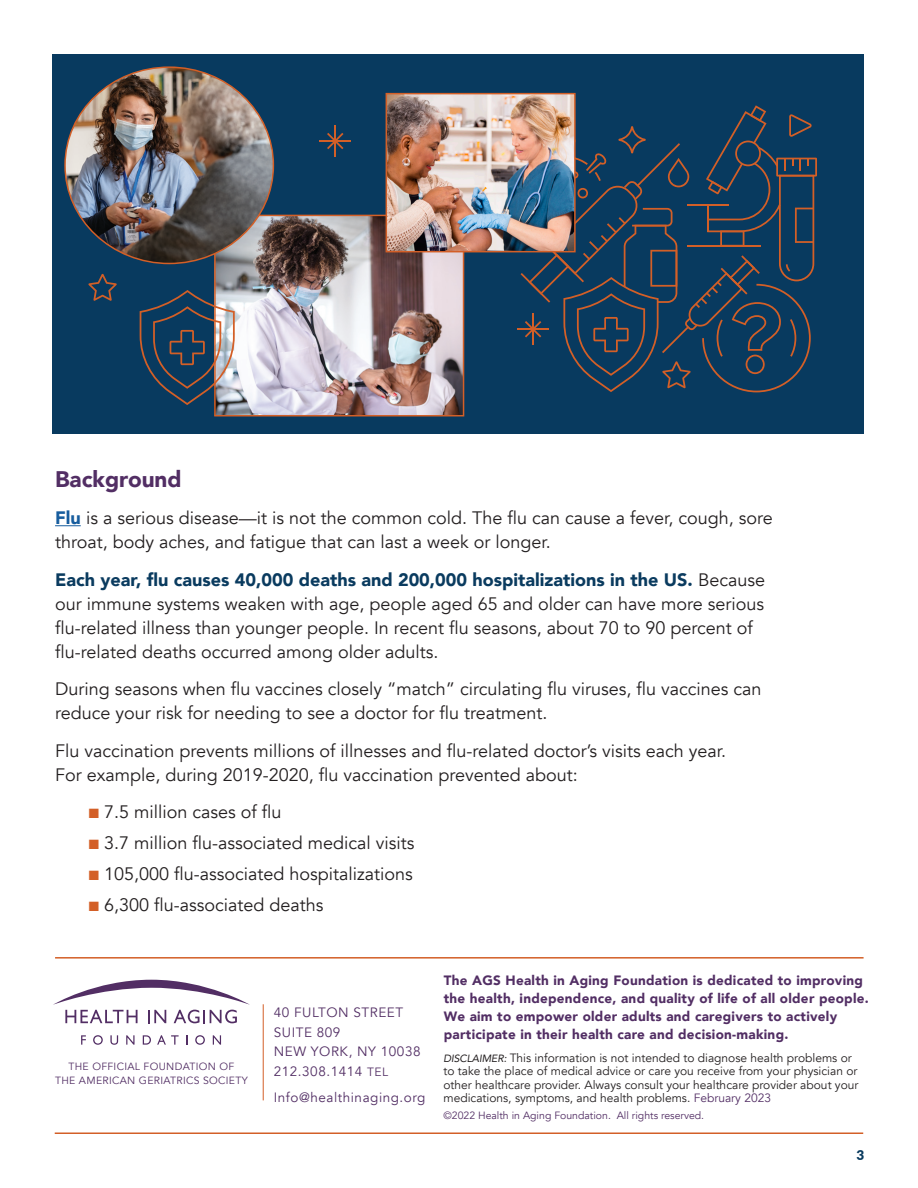
<style>
.page{position:relative;width:918px;height:1188px;background:#fff}
.page>*{position:absolute;margin:0;border:0;box-sizing:border-box;transform-origin:0 0}
.t1{font:900 22.5px "Avenir";color:#522e64}
.t2{font:18px/24px "Avenir";color:#231f20}
.t3{font:900 13.5px/18px "Avenir";letter-spacing:.02em;color:#522e64}
.t4{font:13.5px/19.5px "Avenir";letter-spacing:.04em;color:#522e64}
.t5{font:900 13.5px "Lato";color:#0a3b5f}
.t6{font:12px/13.5px "Avenir";color:#231f20}
.t7{font:10.5px/14.4px "Avenir";letter-spacing:.03em;color:#522e64;text-align:center}
.t8{font:10.5px "Avenir";color:#522e64}
.s1{font-weight:900;color:#175d9e}
.s2{font-weight:900;color:#0a3b5f}
.s3{color:#d35f27}
.s4{font-size:12px}
.s5{font-style:italic;font-size:10.5px}
.s6{color:#522e64}
</style>
<div class="page">
<svg style="left:55px;top:525px;width:26px;height:1px"></svg>
<svg style="left:81px;top:1035px;width:5px;height:10px"></svg>
<svg style="left:93px;top:1035px;width:10px;height:10px"></svg>
<svg style="left:110px;top:1035px;width:8px;height:10px"></svg>
<svg style="left:126px;top:1035px;width:9px;height:10px"></svg>
<svg style="left:143px;top:1035px;width:8px;height:10px"></svg>
<svg style="left:157px;top:1035px;width:22px;height:10px"></svg>
<svg style="left:195px;top:1035px;width:10px;height:10px"></svg>
<svg style="left:213px;top:1035px;width:8px;height:10px"></svg>
<svg style="left:53px;top:980px;width:197px;height:43px"></svg>
<hr style="left:55px;top:1132px;width:808px;height:2px;background:#d35f27">
<hr style="left:263px;top:1004px;width:1px;height:96px;background:#d35f27">
<div style="left:53px;top:54px;width:811px;height:380px;background:#083a5f"></div>
<svg style="left:506px;top:105px;width:311px;height:287px"></svg>
<img style="left:217px;top:218px;width:244px;height:195px">
<div style="left:214px;top:215px;width:250px;height:201px;border:2px solid #d35f27"></div>
<img style="left:65px;top:68px;width:208px;height:196px">
<svg style="left:140px;top:290px;width:95px;height:115px"></svg>
<hr style="left:334px;top:125px;width:2px;height:32px;background:#d35f27">
<hr style="left:320px;top:140px;width:31px;height:2px;background:#d35f27">
<svg style="left:327px;top:133px;width:16px;height:16px"></svg>
<svg style="left:88px;top:274px;width:29px;height:27px"></svg>
<img style="left:389px;top:96px;width:184px;height:153px">
<div style="left:386px;top:93px;width:190px;height:159px;border:2px solid #d35f27"></div>
<hr style="left:55px;top:957px;width:809px;height:2px;background:#d35f27">
<p class="t1" style="left:55px;top:460px;width:128px">Background</p>
<p class="t2" style="left:55px;top:507px;width:719px"><span class="s1">Flu</span> is a serious disease—it is not the common cold. The flu can cause a fever, cough, sore throat, body aches, and fatigue that can last a week or longer.</p>
<p class="t2" style="left:55px;top:568px;width:712px"><span class="s2">Each year, flu causes 40,000 deaths and 200,000 hospitalizations in the US.</span> Because our immune systems weaken with age, people aged 65 and older can have more serious flu-related illness than younger people. In recent flu seasons, about 70 to 90 percent of flu-related deaths occurred among older adults.</p>
<p class="t2" style="left:55px;top:678px;width:708px">During seasons when flu vaccines closely “match” circulating flu viruses, flu vaccines can reduce your risk for needing to see a doctor for flu treatment.</p>
<p class="t2" style="left:55px;top:739px;width:672px">Flu vaccination prevents millions of illnesses and flu-related doctor’s visits each year.<br>For example, during 2019-2020, flu vaccination prevented about:</p>
<p class="t2" style="left:89px;top:801px;width:194px"><span class="s3">■</span> 7.5 million cases of flu</p>
<p class="t2" style="left:89px;top:831px;width:327px"><span class="s3">■</span> 3.7 million flu-associated medical visits</p>
<p class="t2" style="left:89px;top:862px;width:325px"><span class="s3">■</span> 105,000 flu-associated hospitalizations</p>
<p class="t2" style="left:89px;top:893px;width:236px"><span class="s3">■</span> 6,300 flu-associated deaths</p>
<p class="t7" style="left:55px;top:1059px;width:194px">THE OFFICIAL FOUNDATION OF<br>THE AMERICAN GERIATRICS SOCIETY</p>
<p class="t4" style="left:274px;top:1003px;width:131px">40 FULTON STREET<br>SUITE 809</p>
<p class="t4" style="left:274px;top:1042px;width:148px">NEW YORK, NY 10038</p>
<p class="t4" style="left:274px;top:1062px;width:116px">212.308.1414 <span class="s4">TEL</span></p>
<p class="t4" style="left:274px;top:1088px;width:153px">Info@healthinaging.org</p>
<p class="t3" style="left:444px;top:971px;width:427px">The AGS Health in Aging Foundation is dedicated to improving the health, independence, and quality of life of all older people.<br>We aim to empower older adults and caregivers to actively participate in their health care and decision-making.</p>
<p class="t6" style="left:443px;top:1051px;width:417px"><span class="s5">DISCLAIMER:</span> This information is not intended to diagnose health problems or to take the place of medical advice or care you receive from your physician or other healthcare provider. Always consult your healthcare provider about your medications, symptoms, and health problems. <span class="s6">February 2023</span></p>
<p class="t8" style="left:443px;top:1109px;width:262px">©2022 Health in Aging Foundation. All rights reserved.</p>
<p class="t5" style="left:857px;top:1145px;width:9px">3</p>
</div>
